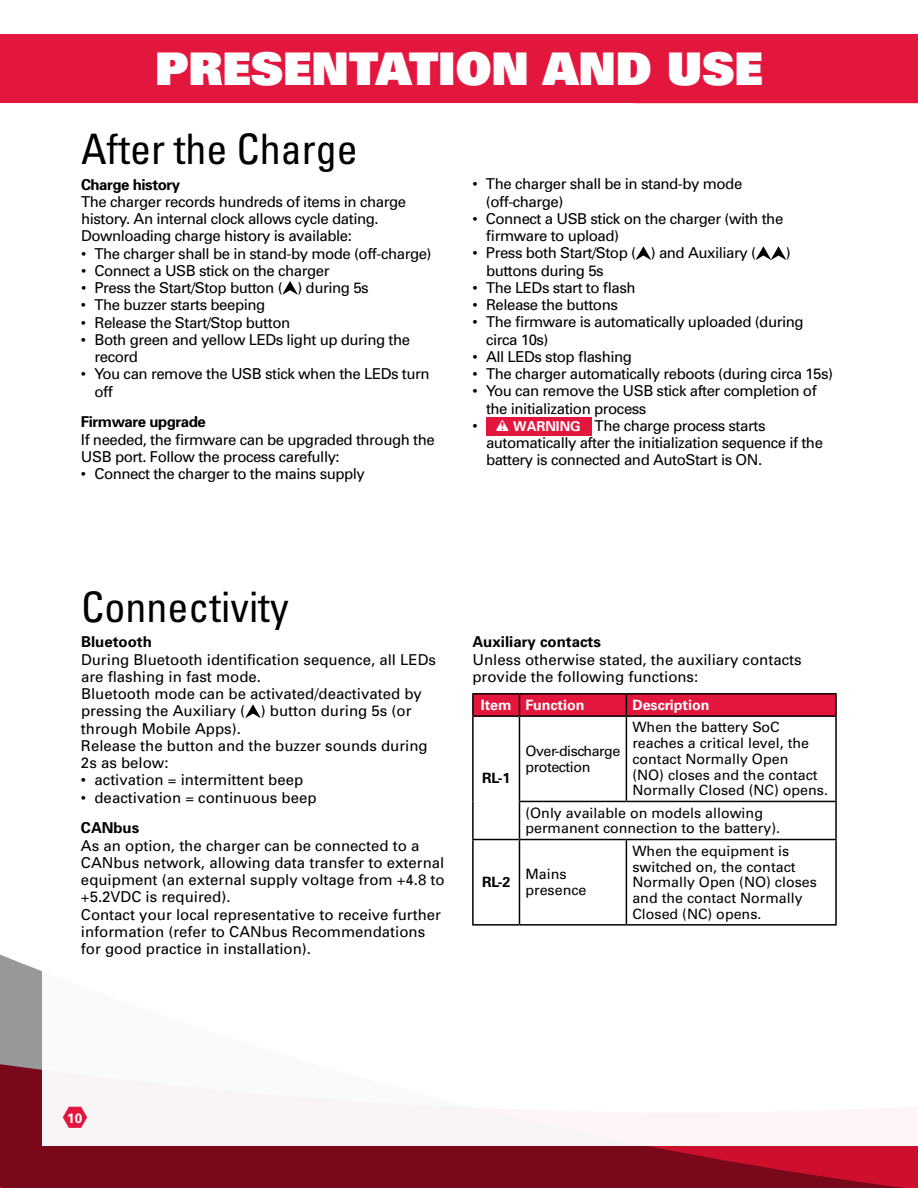
<style>
.page{position:relative;width:918px;height:1188px;background:#fff}
.page>*{position:absolute;margin:0;border:0;box-sizing:border-box;transform-origin:0 0}
.t1{font:900 45px "Univers";color:#fff}
.t2{font:condensed 42px "Univers";color:#000}
.t3{font:15px/17.2px "Univers";letter-spacing:-.03em;color:#000}
.t4{font:15px/17.2px "Univers";color:#000}
.t5{font:700 15px "Univers";color:#000}
.t6{font:700 15px "Univers";letter-spacing:-.03em;color:#000}
.t7{font:14.25px/15.8px "Univers LT Std";color:#000}
.t8{font:14.25px/15.8px "Univers LT Std";letter-spacing:-.03em;color:#000}
.t9{font:700 14.25px "Univers LT Std";color:#fff}
.t10{font:700 14.25px "Univers LT Std";color:#000}
.t11{font:700 13.5px "Univers";color:#fff}
.s1{font-weight:700;font-size:13.5px;color:#fff}
</style>
<div class="page">
<svg style="left:0;top:954px;width:918px;height:234px;background:#88182b"></svg>
<div style="left:42px;top:857px;width:876px;height:289px;background:#fff"></div>
<div style="left:0;top:35px;width:918px;height:68px;background:#e3173e"></div>
<svg style="left:245px;top:705px;width:16px;height:13px"></svg>
<hr style="left:472px;top:717px;width:2px;height:84px;background:#000">
<hr style="left:519px;top:717px;width:1px;height:84px;background:#000">
<hr style="left:626px;top:717px;width:1px;height:84px;background:#000">
<hr style="left:835px;top:717px;width:2px;height:84px;background:#000">
<hr style="left:472px;top:801px;width:2px;height:38px;background:#000">
<hr style="left:519px;top:801px;width:107px;height:1px;background:#000">
<hr style="left:519px;top:802px;width:1px;height:37px;background:#000">
<hr style="left:626px;top:801px;width:211px;height:1px;background:#000">
<hr style="left:835px;top:802px;width:2px;height:37px;background:#000">
<hr style="left:472px;top:839px;width:47px;height:1px;background:#000">
<hr style="left:472px;top:840px;width:2px;height:84px;background:#000">
<hr style="left:519px;top:839px;width:107px;height:1px;background:#000">
<hr style="left:519px;top:840px;width:1px;height:84px;background:#000">
<hr style="left:626px;top:839px;width:211px;height:1px;background:#000">
<hr style="left:626px;top:840px;width:1px;height:84px;background:#000">
<hr style="left:835px;top:840px;width:2px;height:84px;background:#000">
<hr style="left:472px;top:924px;width:47px;height:2px;background:#000">
<hr style="left:519px;top:924px;width:107px;height:2px;background:#000">
<hr style="left:626px;top:924px;width:211px;height:2px;background:#000">
<hr style="left:472px;top:693px;width:47px;height:2px;background:#000">
<hr style="left:472px;top:695px;width:2px;height:20px;background:#000">
<hr style="left:519px;top:693px;width:107px;height:2px;background:#000">
<hr style="left:626px;top:693px;width:211px;height:2px;background:#000">
<div style="left:473px;top:694px;width:363px;height:21px;background:#e3173e"></div>
<hr style="left:835px;top:695px;width:2px;height:20px;background:#000">
<hr style="left:472px;top:715px;width:47px;height:2px;background:#000">
<hr style="left:519px;top:715px;width:107px;height:2px;background:#000">
<hr style="left:626px;top:715px;width:211px;height:2px;background:#000">
<svg style="left:282px;top:281px;width:16px;height:14px"></svg>
<svg style="left:636px;top:247px;width:15px;height:13px"></svg>
<svg style="left:756px;top:247px;width:30px;height:13px"></svg>
<div style="left:486px;top:417px;width:105px;height:18px;background:#e3173e"></div>
<svg style="left:63px;top:1107px;width:24px;height:21px"></svg>
<h1 class="t1" style="left:155px;top:39px;width:609px">PRESENTATION AND USE</h1>
<h2 class="t2" style="left:81px;top:122px;width:278px">After the Charge</h2>
<p class="t6" style="left:81px;top:175px;width:101px">Charge history</p>
<p class="t3" style="left:81px;top:193px;width:327px">The charger records hundreds of items in charge history. An internal clock allows cycle dating.<br>Downloading charge history is available:</p>
<p class="t3" style="left:81px;top:244px;width:352px">• The charger shall be in stand-by mode (off-charge)</p>
<p class="t3" style="left:81px;top:262px;width:250px">• Connect a USB stick on the charger</p>
<p class="t3" style="left:81px;top:279px;width:289px">• Press the Start/Stop button ( ) during 5s</p>
<p class="t3" style="left:81px;top:296px;width:186px">• The buzzer starts beeping</p>
<p class="t3" style="left:81px;top:313px;width:211px">• Release the Start/Stop button</p>
<p class="t3" style="left:94px;top:331px;width:317px;text-indent:-14px">• Both green and yellow LEDs light up during the record</p>
<p class="t3" style="left:94px;top:365px;width:337px;text-indent:-14px">• You can remove the USB stick when the LEDs turn off</p>
<p class="t6" style="left:81px;top:412px;width:126px">Firmware upgrade</p>
<p class="t3" style="left:81px;top:430px;width:355px">If needed, the firmware can be upgraded through the<br>USB port. Follow the process carefully:</p>
<p class="t3" style="left:81px;top:465px;width:285px">• Connect the charger to the mains supply</p>
<p class="t3" style="left:486px;top:175px;width:258px;text-indent:-13px">• The charger shall be in stand-by mode (off-charge)</p>
<p class="t3" style="left:486px;top:210px;width:299px;text-indent:-14px">• Connect a USB stick on the charger (with the firmware to upload)</p>
<p class="t3" style="left:472px;top:244px;width:285px">• Press both Start/Stop ( ) and Auxiliary (</p>
<p class="t3" style="left:786px;top:244px;width:6px">)</p>
<p class="t3" style="left:486px;top:261px;width:119px">buttons during 5s</p>
<p class="t3" style="left:473px;top:279px;width:165px">• The LEDs start to flash</p>
<p class="t3" style="left:473px;top:296px;width:147px">• Release the buttons</p>
<p class="t3" style="left:486px;top:313px;width:319px;text-indent:-14px">• The firmware is automatically uploaded (during circa 10s)</p>
<p class="t3" style="left:473px;top:348px;width:161px">• All LEDs stop flashing</p>
<p class="t3" style="left:473px;top:365px;width:362px">• The charger automatically reboots (during circa 15s)</p>
<p class="t3" style="left:486px;top:382px;width:332px;text-indent:-14px">• You can remove the USB stick after completion of the initialization process</p>
<p class="t3" style="left:486px;top:417px;width:339px;text-indent:-13px">• <span class="s1">WARNING</span> The charge process starts automatically after the initialization sequence if the battery is connected and AutoStart is ON.</p>
<h2 class="t2" style="left:81px;top:580px;width:209px">Connectivity</h2>
<p class="t5" style="left:81px;top:633px;width:72px">Bluetooth</p>
<p class="t4" style="left:81px;top:651px;width:357px">During Bluetooth identification sequence, all LEDs are flashing in fast mode.<br>Bluetooth mode can be activated/deactivated by pressing the Auxiliary ( ) button during 5s (or through Mobile Apps).<br>Release the button and the buzzer sounds during 2s as below:</p>
<p class="t4" style="left:81px;top:771px;width:224px">• activation = intermittent beep</p>
<p class="t4" style="left:81px;top:789px;width:237px">• deactivation = continuous beep</p>
<p class="t5" style="left:81px;top:819px;width:60px">CANbus</p>
<p class="t4" style="left:81px;top:837px;width:365px">As an option, the charger can be connected to a CANbus network, allowing data transfer to external equipment (an external supply voltage from +4.8 to +5.2VDC is required).<br>Contact your local representative to receive further information (refer to CANbus Recommendations for good practice in installation).</p>
<p class="t5" style="left:472px;top:633px;width:130px">Auxiliary contacts</p>
<p class="t4" style="left:472px;top:651px;width:331px">Unless otherwise stated, the auxiliary contacts provide the following functions:</p>
<p class="t9" style="left:481px;top:697px;width:105px">Item Function</p>
<p class="t9" style="left:632px;top:697px;width:79px">Description</p>
<p class="t10" style="left:482px;top:770px;width:30px">RL-1</p>
<p class="t7" style="left:632px;top:720px;width:197px">When the battery SoC reaches a critical level, the contact Normally Open<br>(NO) closes and the contact<br>Normally Closed (NC) opens.</p>
<p class="t7" style="left:525px;top:805px;width:256px">(Only available on models allowing permanent connection to the battery).</p>
<p class="t8" style="left:525px;top:743px;width:96px">Over-discharge protection</p>
<p class="t10" style="left:482px;top:874px;width:30px">RL-2</p>
<p class="t7" style="left:525px;top:867px;width:62px">Mains presence</p>
<p class="t7" style="left:632px;top:843px;width:186px">When the equipment is switched on, the contact<br>Normally Open (NO) closes and the contact Normally<br>Closed (NC) opens.</p>
<p class="t11" style="left:67px;top:1109px;width:17px">10</p>
</div>
